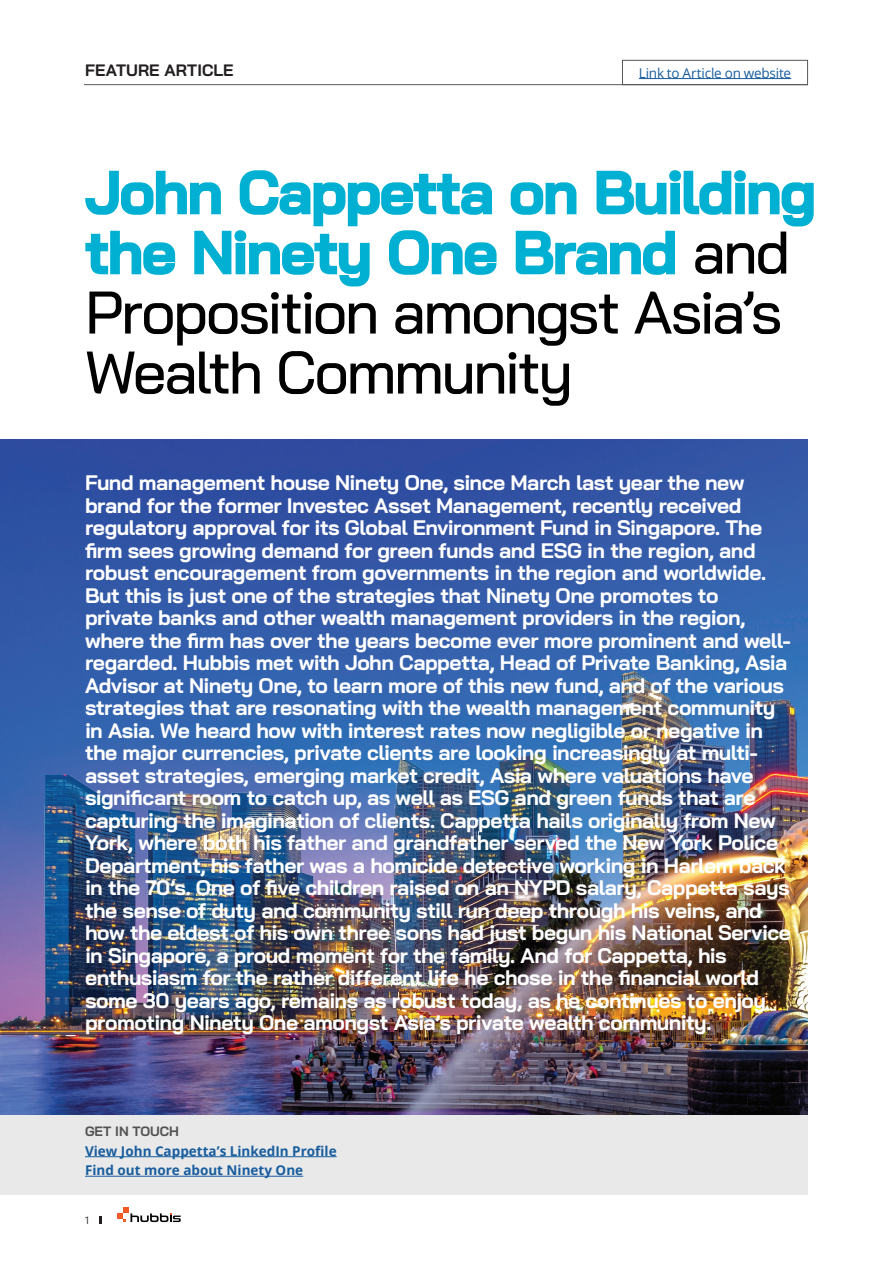
<style>
.page{position:relative;width:893px;height:1263px;background:#fff}
.page>*{position:absolute;margin:0;border:0;box-sizing:border-box;transform-origin:0 0}
.t1{font:500 60px/60px "Bai Jamjuree";letter-spacing:-.05em;color:#000}
.t2{font:700 21px/22.5px "Bai Jamjuree";letter-spacing:-.025em;color:#fff}
.t3{font:700 16.5px "Bai Jamjuree";letter-spacing:.005em;color:#231f20}
.t4{font:700 13.5px/19.5px "Open Sans";color:#175d9e}
.t5{font:13.5px "Open Sans";letter-spacing:-.015em;color:#175d9e}
.t6{font:700 13.5px "Bai Jamjuree";color:#535355}
.t7{font:10.5px "Bai Jamjuree";color:#231f20}
.s1{font-weight:700;color:#00b0d3}
</style>
<div class="page">
<svg style="left:117px;top:1207px;width:64px;height:15px"></svg>
<svg style="left:100px;top:1216px;width:2px;height:8px"></svg>
<div style="left:622px;top:60px;width:186px;height:25px;border:1px solid #57585a"></div>
<hr style="left:639px;top:78px;width:152px;height:1px;background:#175d9e">
<div style="left:0;top:1114px;width:808px;height:81px;background:#e9e9e9"></div>
<hr style="left:85px;top:1156px;width:252px;height:1px;background:#175d9e">
<hr style="left:85px;top:1176px;width:218px;height:1px;background:#175d9e">
<img style="left:0;top:439px;width:808px;height:675px">
<hr style="left:84px;top:84px;width:724px;height:1px;background:#57585a">
<p class="t3" style="left:85px;top:60px;width:150px">FEATURE ARTICLE</p>
<p class="t5" style="left:639px;top:63px;width:154px">Link to Article on website</p>
<h1 class="t1" style="left:85px;top:163px;width:733px"><span class="s1">John Cappetta on Building the Ninety One Brand</span> and<br>Proposition amongst Asia’s<br>Wealth Community</h1>
<p class="t2" style="left:85px;top:472px;width:707px">Fund management house Ninety One, since March last year the new brand for the former Investec Asset Management, recently received regulatory approval for its Global Environment Fund in Singapore. The firm sees growing demand for green funds and ESG in the region, and robust encouragement from governments in the region and worldwide.<br>But this is just one of the strategies that Ninety One promotes to private banks and other wealth management providers in the region, where the firm has over the years become ever more prominent and well&shy;regarded. Hubbis met with John Cappetta, Head of Private Banking, Asia Advisor at Ninety One, to learn more of this new fund, and of the various strategies that are resonating with the wealth management community in Asia. We heard how with interest rates now negligible or negative in the major currencies, private clients are looking increasingly at multi&shy;asset strategies, emerging market credit, Asia where valuations have significant room to catch up, as well as ESG and green funds that are capturing the imagination of clients. Cappetta hails originally from New York, where both his father and grandfather served the New York Police Department, his father was a homicide detective working in Harlem back in the 70’s. One of five children raised on an NYPD salary, Cappetta says the sense of duty and community still run deep through his veins, and how the eldest of his own three sons had just begun his National Service in Singapore, a proud moment for the family. And for Cappetta, his enthusiasm for the rather different life he chose in the financial world some 30 years ago, remains as robust today, as he continues to enjoy promoting Ninety One amongst Asia’s private wealth community.</p>
<p class="t6" style="left:85px;top:1124px;width:95px">GET IN TOUCH</p>
<p class="t4" style="left:85px;top:1141px;width:253px">View John Cappetta’s LinkedIn Profile<br>Find out more about Ninety One</p>
<p class="t7" style="left:85px;top:1211px;width:5px">1</p>
</div>
